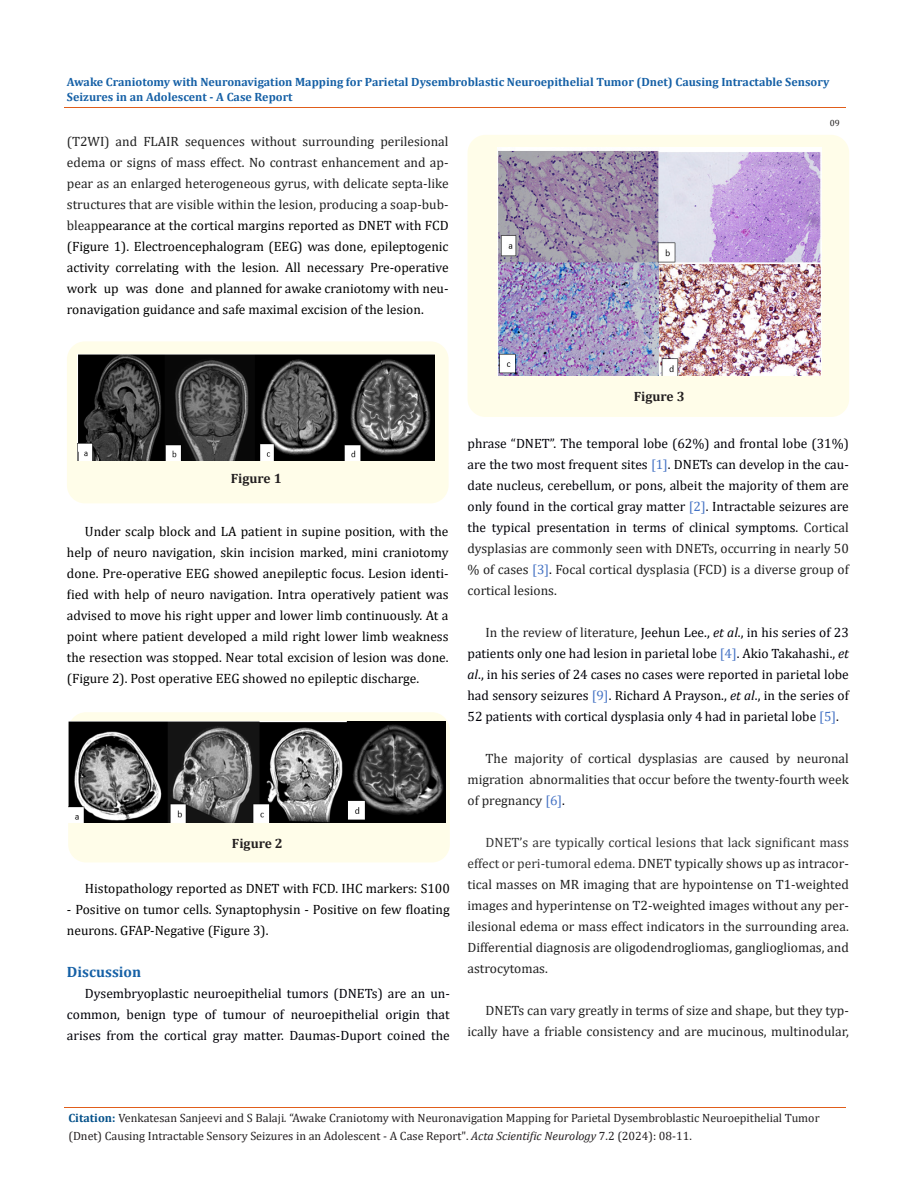
<style>
.page{position:relative;width:917px;height:1188px;background:#fff}
.page>*{position:absolute;margin:0;border:0;box-sizing:border-box;transform-origin:0 0}
.Body_Text{font:700 15px "Cambria";color:#1560a6}
.Body_Text-2{font:13.5px/21px "Cambria";color:#000;text-align:justify}
.Body_Text-3{font:13.5px/21px "Cambria";color:#000008;text-align:justify}
.Body_Text-4{font:13.5px/21px "Cambria";color:#212121;text-align:justify}
.t1{font:700 13.5px "Cambria";color:#231f20}
.t2{font:12px/18px "Cambria";color:#231f20}
.t3{font:700 12px/15px "Cambria";color:#1560a6}
.t4{font:9px "Cambria";color:#231f20}
.s1{color:#212121}
.s2{color:#4472c4}
.s3{font-style:italic}
.s4{color:#000008}
.s5{color:#333}
.s6{font-weight:700;color:#035089}
</style>
<div class="page">
<div style="left:67px;top:341px;width:381px;height:162px;background:#fffde9;border-radius:18px"></div>
<img style="left:78px;top:354px;width:356px;height:106px">
<div style="left:68px;top:712px;width:382px;height:150px;background:#fffde9;border-radius:18px"></div>
<img style="left:68px;top:722px;width:378px;height:101px">
<div style="left:467px;top:135px;width:382px;height:282px;background:#fffde9;border-radius:18px"></div>
<img style="left:497px;top:148px;width:324px;height:228px">
<hr style="left:64px;top:108px;width:781px;height:1px;background:#e05d1a">
<hr style="left:64px;top:1107px;width:781px;height:1px;background:#e05d1a">
<p class="t3" style="left:67px;top:74px;width:764px">Awake Craniotomy with Neuronavigation Mapping for Parietal Dysembroblastic Neuroepithelial Tumor (Dnet) Causing Intractable Sensory<br>Seizures in an Adolescent - A Case Report</p>
<p class="Body_Text-2" style="left:67px;top:130px;width:383px"><span class="s1">(T2WI) and FLAIR sequences without surrounding perilesional edema or signs of mass effect. No contrast enhancement and ap&shy;pear as an enlarged heterogeneous gyrus, with delicate septa-like structures that are visible within the lesion, producing a soap-bub&shy;ble ap</span>pearance at the cortical margins reported as DNET with FCD (Figure 1). Electroencephalogram (EEG) was done, epileptogenic activity correlating with the lesion. All necessary Pre-operative work up was done and planned for awake craniotomy with neu&shy;ronavigation guidance and safe maximal excision of the lesion.</p>
<p class="t4" style="left:829px;top:118px;width:11px">09</p>
<p class="t1" style="left:231px;top:469px;width:52px">Figure 1</p>
<p class="Body_Text-2" style="left:67px;top:520px;width:383px;text-indent:18px">Under scalp block and LA patient in supine position, with the help of neuro navigation, skin incision marked, mini craniotomy done. Pre-operative EEG showed an epileptic focus. Lesion identi&shy;fied with help of neuro navigation. Intra operatively patient was advised to move his right upper and lower limb continuously. At a point where patient developed a mild right lower limb weakness the resection was stopped. Near total excision of lesion was done. (Figure 2). Post operative EEG showed no epileptic discharge.</p>
<p class="t1" style="left:232px;top:834px;width:52px">Figure 2</p>
<p class="Body_Text-2" style="left:85px;top:877px;width:366px">Histopathology reported as DNET with FCD. IHC markers: S100</p>
<p class="Body_Text-2" style="left:67px;top:898px;width:384px">- Positive on tumor cells. Synaptophysin - Positive on few floating neurons. GFAP-Negative (Figure 3).</p>
<p class="Body_Text" style="left:67px;top:961px;width:76px">Discussion</p>
<p class="Body_Text-3" style="left:67px;top:982px;width:384px;text-indent:18px">Dysembryoplastic neuroepithelial tumors (DNETs) are an un&shy;common, benign type of tumour of neuroepithelial origin that arises from the cortical gray matter. Daumas-Duport coined the</p>
<p class="t1" style="left:633px;top:386px;width:52px">Figure 3</p>
<p class="Body_Text-3" style="left:467px;top:433px;width:383px">phrase “DNET”. The temporal lobe (62%) and frontal lobe (31%) are the two most frequent sites <span class="s2">[1]</span>. DNETs can develop in the cau&shy;date nucleus, cerebellum, or pons, albeit the majority of them are only found in the cortical gray matter <span class="s2">[2]</span>. Intractable seizures are the typical presentation in terms of clinical symptoms. <span class="s1">Cortical dysplasias are commonly seen with DNETs, occurring in nearly 50 % of cases</span> <span class="s2">[3]</span>. <span class="s1">Focal cortical dysplasia (FCD) is a diverse group of cortical lesions.</span></p>
<p class="Body_Text-3" style="left:467px;top:622px;width:383px;text-indent:18px"><span class="s1">In the review of literature,</span> Jeehun Lee., <span class="s3">et al</span>., in his series of 23 patients only one had lesion in parietal lobe <span class="s2">[4]</span>. Akio Takahashi., <span class="s3">et al</span>., in his series of 24 cases no cases were reported in parietal lobe had sensory seizures <span class="s2">[9]</span>. Richard A Prayson., <span class="s3">et al</span>., in the series of 52 patients with cortical dysplasia only 4 had in parietal lobe <span class="s2">[5]</span>.</p>
<p class="Body_Text-4" style="left:467px;top:748px;width:383px;text-indent:18px">The majority of cortical dysplasias are caused by neuronal migration abnormalities that occur before the twenty-fourth week of pregnancy <span class="s2">[6]</span><span class="s4">.</span></p>
<p class="Body_Text-4" style="left:467px;top:832px;width:383px;text-indent:18px"><span class="s5">DNET’s are typically cortical lesions that lack significant mass effect or peri-tumoral edema.</span> DNET typically shows up as intracor&shy;tical masses on MR imaging that are hypointense on T1-weighted images and hyperintense on T2-weighted images without any per&shy;ilesional edema or mass effect indicators in the surrounding area.<br>Differential diagnosis are oligodendrogliomas, gangliogliomas, and astrocytomas.</p>
<p class="Body_Text-4" style="left:467px;top:1000px;width:383px;text-align:right">DNETs can vary greatly in terms of size and shape, but they typ&shy;ically have a friable consistency and are mucinous, multinodular,</p>
<p class="t2" style="left:68px;top:1109px;width:752px"><span class="s6">Citation:</span> Venkatesan Sanjeevi and S Balaji<span class="s3">.</span> “Awake Craniotomy with Neuronavigation Mapping for Parietal Dysembroblastic Neuroepithelial Tumor (Dnet) Causing Intractable Sensory Seizures in an Adolescent - A Case Report". <span class="s3">Acta Scientific Neurology</span> 7.2 (2024): 08-11.</p>
</div>
